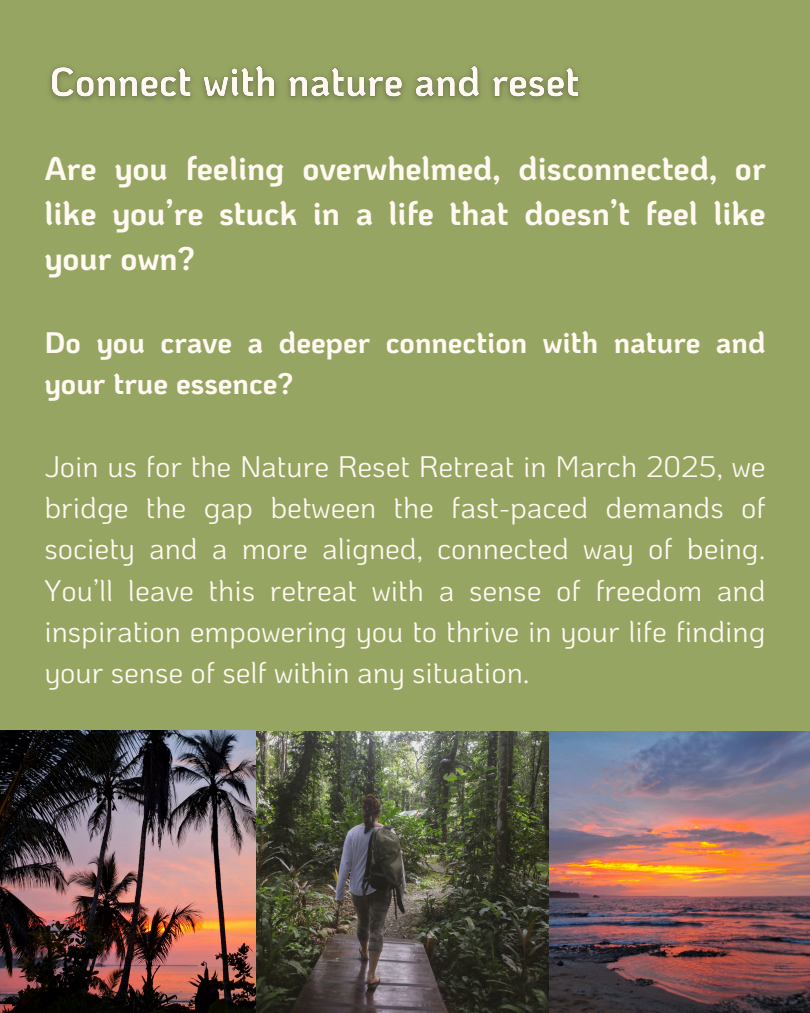
<style>
.page{position:relative;width:810px;height:1013px;background:#fff}
.page>*{position:absolute;margin:0;border:0;box-sizing:border-box;transform-origin:0 0}
.t1{font:700 32.6px/45px "Ko Ho";color:#fff9f2;text-align:justify}
.t2{font:29.6px/41.2px "Ko Ho";color:#fff9f2;text-align:justify}
.t3{font:700 29.6px/41.2px "Ko Ho";color:#fff9f2}
</style>
<div class="page">
<div style="left:0;top:0;width:810px;height:1012px;background:#97a563"></div>
<img style="left:256px;top:731px;width:554px;height:281px">
<img style="left:49px;top:65px;width:530px;height:36px">
<img style="left:0;top:730px;width:256px;height:282px">
<h2 class="t1" style="left:44px;top:144px;width:723px">Are you feeling overwhelmed, disconnected, or like you’re stuck in a life that doesn’t feel like your own?</h2>
<p class="t3" style="left:44px;top:321px;width:723px">Do you crave a deeper connection with nature and your true essence?</p>
<p class="t2" style="left:44px;top:444px;width:723px">Join us for the Nature Reset Retreat in March 2025, we bridge the gap between the fast-paced demands of society and a more aligned, connected way of being.<br>You’ll leave this retreat with a sense of freedom and inspiration empowering you to thrive in your life finding your sense of self within any situation.</p>
</div>
